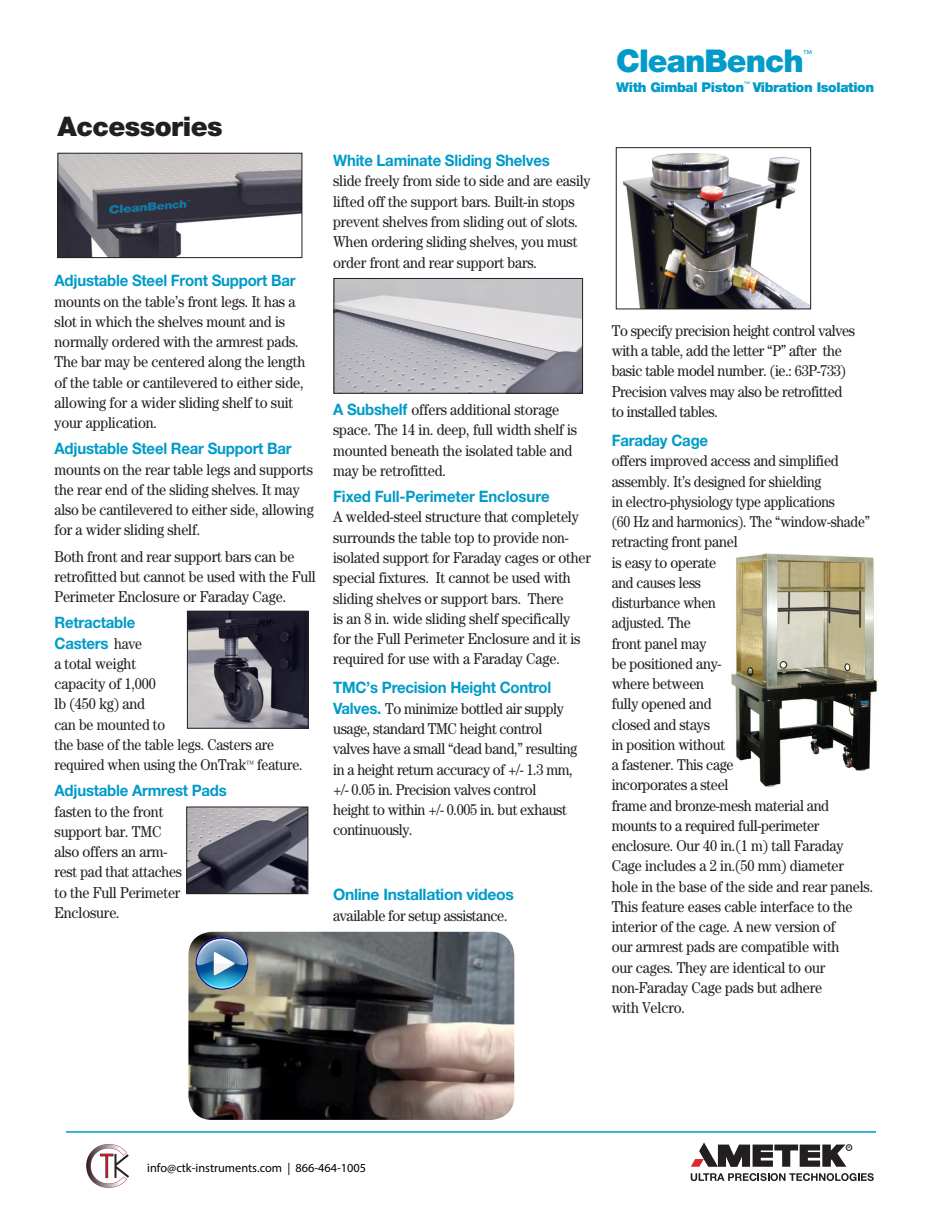
<style>
.page{position:relative;width:945px;height:1215px;background:#fff}
.page>*{position:absolute;margin:0;border:0;box-sizing:border-box;transform-origin:0 0}
.Product_Head{font:900 31.35px "Helvetica Neue";letter-spacing:-.03em;color:#009bc8}
.Product_Head-2{font:900 27px "Helvetica Neue";letter-spacing:-.02em;color:#231f20}
.body_text{font:15.75px/20.2px "Century";letter-spacing:-.01em;color:#231f20;scale:.9 1}
.Accessories{font:15.75px/20.2px "Century";letter-spacing:-.01em;color:#231f20;scale:.88 1}
.Accessories-2{font:700 15.75px "Helvetica Neue";letter-spacing:-.015em;color:#009bc8;scale:.95 1}
.body_text-2{font:700 15.75px "Helvetica Neue";letter-spacing:-.015em;color:#009bc8;scale:.95 1}
.body_text-3{font:700 15.75px "Helvetica Neue";letter-spacing:-.015em;color:#009bc8}
.Product_Head-3{font:900 13.5px "Helvetica Neue";letter-spacing:-.025em;color:#009bc8}
.t1{font:12.3px "Myriad Pro";color:#000}
.Product_Head-4{font:9.6px "Helvetica Neue";color:#009bc8}
.Product_Head-5{font:6.45px "Helvetica Neue";color:#009bc8}
.s1{font-family:"Helvetica Neue";font-weight:700;color:#009bc8}
</style>
<div class="page">
<svg style="left:691px;top:1173px;width:183px;height:8px"></svg>
<div style="left:846px;top:1144px;width:6px;height:7px;border:1px solid #231f20;border-radius:50%"></div>
<svg style="left:691px;top:1142px;width:159px;height:25px"></svg>
<hr style="left:66px;top:1131px;width:810px;height:2px;background:#009bc8">
<img style="left:731px;top:553px;width:146px;height:234px">
<img style="left:188px;top:809px;width:118px;height:83px">
<div style="left:186px;top:807px;width:122px;height:87px;border:1px solid #231f20"></div>
<img style="left:60px;top:155px;width:240px;height:101px">
<div style="left:58px;top:153px;width:244px;height:105px;border:1px solid #231f20"></div>
<img style="left:336px;top:280px;width:245px;height:112px">
<div style="left:334px;top:278px;width:249px;height:116px;border:1px solid #231f20"></div>
<img style="left:623px;top:153px;width:186px;height:154px">
<div style="left:616px;top:147px;width:195px;height:162px;border:1px solid #231f20"></div>
<img style="left:188px;top:932px;width:326px;height:188px">
<img style="left:196px;top:937px;width:52px;height:53px;border-radius:26px">
<img style="left:189px;top:613px;width:118px;height:114px">
<div style="left:187px;top:611px;width:122px;height:118px;border:1px solid #231f20"></div>
<img style="left:86px;top:1143px;width:43px;height:45px">
<p class="Product_Head-2" style="left:58px;top:111px;width:167px">Accessories</p>
<p class="Accessories-2" style="left:55px;top:271px;width:255px">Adjustable Steel Front Support Bar</p>
<p class="body_text" style="left:55px;top:291px;width:280px">mounts on the table’s front legs. It has a slot in which the shelves mount and is normally ordered with the armrest pads.<br>The bar may be centered along the length of the table or cantilevered to either side, allowing for a wider sliding shelf to suit your application.</p>
<p class="body_text-2" style="left:55px;top:439px;width:251px">Adjustable Steel Rear Support Bar</p>
<p class="body_text" style="left:55px;top:459px;width:290px">mounts on the rear table legs and supports the rear end of the sliding shelves. It may also be cantilevered to either side, allowing for a wider sliding shelf.</p>
<p class="body_text" style="left:55px;top:546px;width:292px">Both front and rear support bars can be retrofitted but cannot be used with the Full<br>Perimeter Enclosure or Faraday Cage.</p>
<p class="Accessories" style="left:55px;top:613px;width:284px"><span class="s1">Retractable<br>Casters</span> have<br>a total weight<br>capacity of 1,000<br>lb (450 kg) and<br>can be mounted to<br>the base of the table legs. Casters are required when using the OnTrak<sup>™</sup> feature.</p>
<p class="Accessories-2" style="left:55px;top:781px;width:183px">Adjustable Armrest Pads</p>
<p class="body_text" style="left:55px;top:801px;width:143px">fasten to the front support bar. TMC also offers an arm&shy;rest pad that attaches to the Full Perimeter<br>Enclosure.</p>
<p class="body_text" style="left:333px;top:150px;width:288px"><span class="s1">White Laminate Sliding Shelves<br></span>slide freely from side to side and are easily lifted off the support bars. Built-in stops prevent shelves from sliding out of slots.<br>When ordering sliding shelves, you must order front and rear support bars.</p>
<p class="body_text" style="left:333px;top:399px;width:273px"><span class="s1">A Subshelf</span> offers additional storage space. The 14 in. deep, full width shelf is mounted beneath the isolated table and may be retrofitted.</p>
<p class="body_text" style="left:333px;top:486px;width:288px"><span class="s1">Fixed Full-Perimeter Enclosure<br></span>A welded-steel structure that completely surrounds the table top to provide non&shy;isolated support for Faraday cages or other special fixtures. It cannot be used with sliding shelves or support bars. There<br>is an 8 in. wide sliding shelf specifically for the Full Perimeter Enclosure and it is required for use with a Faraday Cage.</p>
<p class="body_text" style="left:333px;top:678px;width:273px"><span class="s1">TMC’s Precision Height Control Valves.</span> To minimize bottled air supply usage, standard TMC height control valves have a small “dead band,” resulting in a height return accuracy of +/- 1.3 mm, +/- 0.05 in. Precision valves control<br>height to within +/- 0.005 in. but exhaust continuously.</p>
<p class="body_text-3" style="left:333px;top:885px;width:182px">Online Installation videos</p>
<p class="body_text" style="left:333px;top:905px;width:195px">available for setup assistance.</p>
<p class="Product_Head" style="left:616px;top:42px;width:189px">CleanBench</p>
<p class="Product_Head-4" style="left:803px;top:48px;width:11px">™</p>
<p class="Product_Head-3" style="left:616px;top:79px;width:130px">With Gimbal Piston</p>
<p class="Product_Head-5" style="left:744px;top:80px;width:8px">™</p>
<p class="Product_Head-3" style="left:753px;top:79px;width:123px">Vibration Isolation</p>
<p class="body_text" style="left:612px;top:320px;width:272px">To specify precision height control valves with a table, add the letter “P” after the basic table model number. (ie.: 63P-733)<br>Precision valves may also be retrofitted to installed tables.</p>
<p class="body_text" style="left:612px;top:430px;width:292px"><span class="s1">Faraday Cage<br></span>offers improved access and simplified assembly. It’s designed for shielding<br>in electro-physiology type applications<br>(60 Hz and harmonics). The “window-shade” retracting front panel<br>is easy to operate<br>and causes less<br>disturbance when<br>adjusted. The<br>front panel may<br>be positioned any-<br>where between<br>fully opened and<br>closed and stays<br>in position without<br>a fastener. This cage<br>incorporates a steel<br>frame and bronze-mesh material and mounts to a required full-perimeter enclosure. Our 40 in.(1 m) tall Faraday<br>Cage includes a 2 in.(50 mm) diameter hole in the base of the side and rear panels.<br>This feature eases cable interface to the interior of the cage. A new version of<br>our armrest pads are compatible with<br>our cages. They are identical to our non-Faraday Cage pads but adhere<br>with Velcro.</p>
<p class="t1" style="left:147px;top:1160px;width:220px">info@ctk-instruments.com | 866-464-1005</p>
</div>
